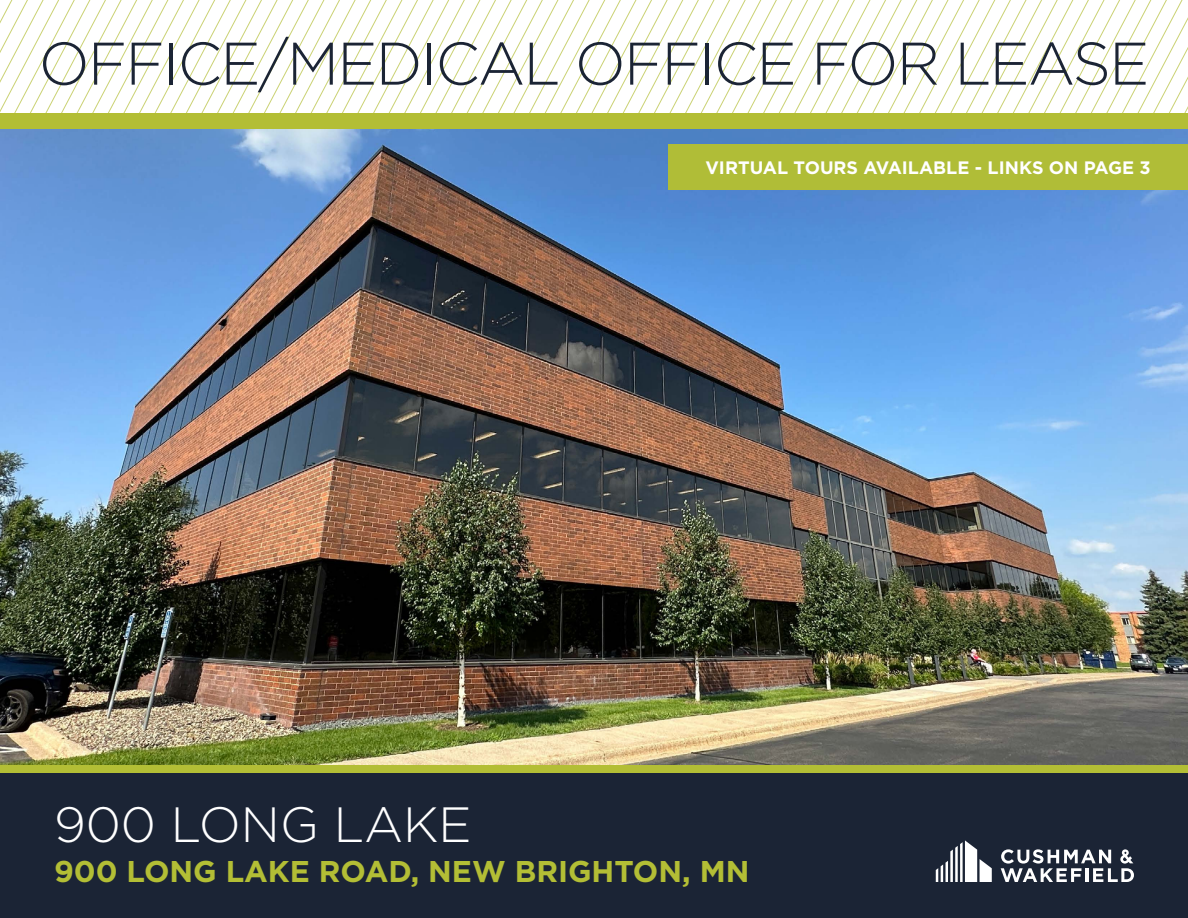
<style>
.page{position:relative;width:1188px;height:918px;background:#fff}
.page>*{position:absolute;margin:0;border:0;box-sizing:border-box;transform-origin:0 0}
.t1{font:300 60px "Gotham";letter-spacing:-.03em;color:#1b2435}
.t2{font:300 49.5px "Gotham";color:#fff}
.t3{font:700 30px "Gotham";color:#b3be35}
.t4{font:700 18px "Gotham";color:#fff}
</style>
<div class="page">
<svg style="left:0;top:0;width:1188px;height:113px"></svg>
<img style="left:0;top:129px;width:1188px;height:637px">
<div style="left:0;top:773px;width:1188px;height:145px;background:#1b2435"></div>
<div style="left:0;top:766px;width:1188px;height:7px;background:#b3be35"></div>
<div style="left:0;top:113px;width:1188px;height:16px;background:#b3be35"></div>
<svg style="left:936px;top:840px;width:56px;height:42px"></svg>
<svg style="left:1001px;top:849px;width:133px;height:33px"></svg>
<div style="left:668px;top:144px;width:520px;height:45px;background:#b0bd37"></div>
<h1 class="t1" style="left:39px;top:25px;width:1112px">OFFICE/MEDICAL OFFICE FOR LEASE</h1>
<p class="t4" style="left:705px;top:155px;width:447px">VIRTUAL TOURS AVAILABLE - LINKS ON PAGE 3</p>
<h2 class="t2" style="left:54px;top:793px;width:419px">900 LONG LAKE</h2>
<h3 class="t3" style="left:54px;top:851px;width:697px">900 LONG LAKE ROAD, NEW BRIGHTON, MN</h3>
</div>
